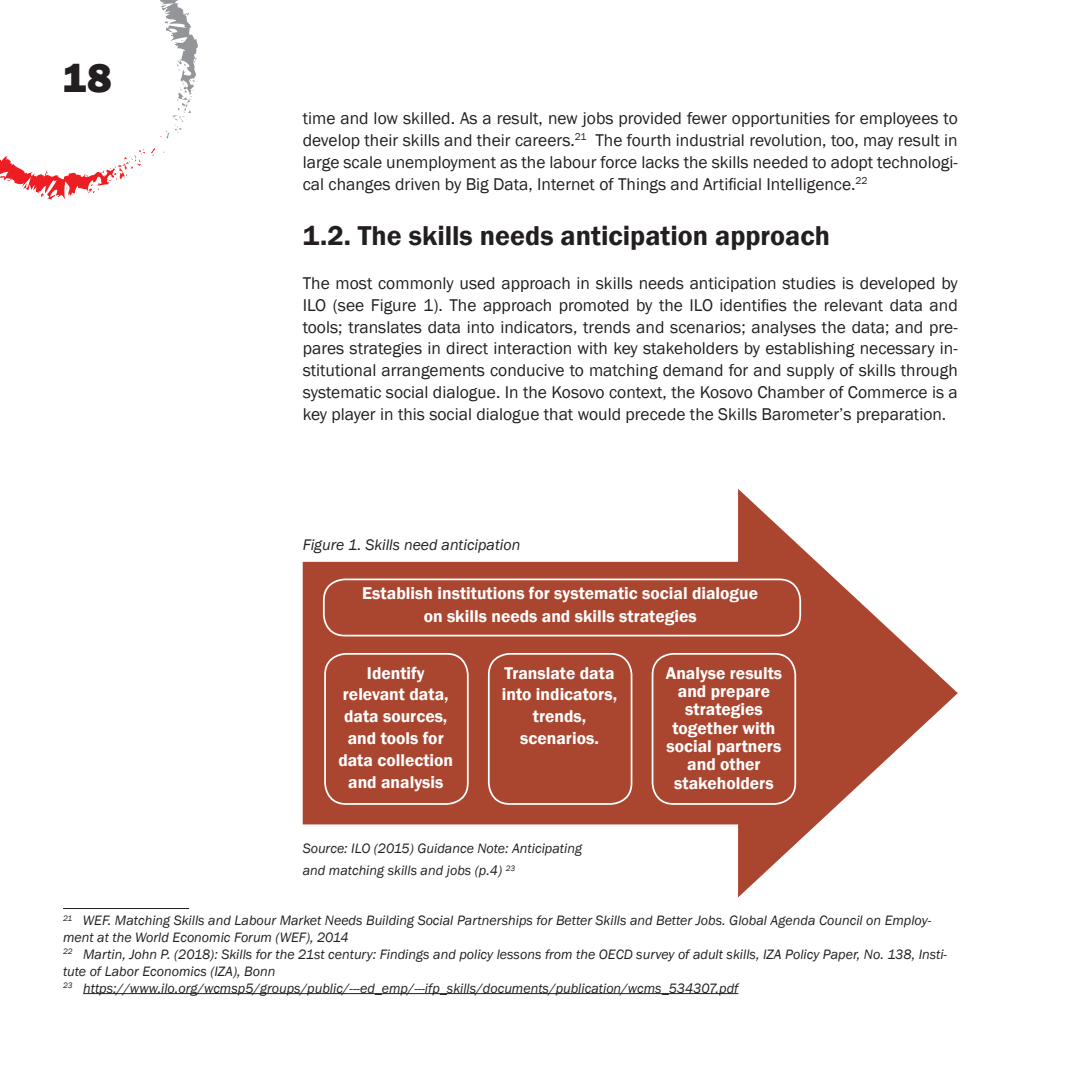
<style>
.page{position:relative;width:1067px;height:1067px;background:#fff}
.page>*{position:absolute;margin:0;border:0;box-sizing:border-box;transform-origin:0 0}
.t1{font:800 42px "Franklin Gothic";color:#231f20}
.t2{font:600 28px "Franklin Gothic";color:#231f20}
.t3{font:17.5px/21.9px "Franklin Gothic";color:#231f20;text-align:justify}
.t4{font:600 17.5px/21.9px "Franklin Gothic";color:#fff;text-align:center}
.t5{font:italic 15.75px "Franklin Gothic";color:#231f20}
.t6{font:italic 14px/16.8px "Franklin Gothic";color:#231f20}
</style>
<div class="page">
<svg style="left:0;top:0;width:198px;height:200px"></svg>
<hr style="left:63px;top:908px;width:126px;height:1px;background:#231f20">
<hr style="left:83px;top:993px;width:655px;height:1px;background:#231f20">
<div style="left:303px;top:562px;width:456px;height:262px;background:#aa462f"></div>
<svg style="left:738px;top:489px;width:219px;height:408px"></svg>
<div style="left:323px;top:578px;width:478px;height:58px;border:2px solid #fff;border-radius:21px"></div>
<div style="left:324px;top:653px;width:144px;height:151px;border:2px solid #fff;border-radius:21px"></div>
<div style="left:488px;top:653px;width:144px;height:151px;border:2px solid #fff;border-radius:21px"></div>
<div style="left:651px;top:653px;width:145px;height:151px;border:2px solid #fff;border-radius:21px"></div>
<h1 class="t1" style="left:62px;top:51px;width:51px">18</h1>
<p class="t3" style="left:303px;top:107px;width:656px">time and low skilled. As a result, new jobs provided fewer opportunities for employees to develop their skills and their careers.<sup>21</sup> The fourth industrial revolution, too, may result in large scale unemployment as the labour force lacks the skills needed to adopt technologi&shy;cal changes driven by Big Data, Internet of Things and Artificial Intelligence.<sup>22</sup></p>
<h2 class="t2" style="left:303px;top:218px;width:529px">1.2. The skills needs anticipation approach</h2>
<p class="t3" style="left:303px;top:272px;width:656px">The most commonly used approach in skills needs anticipation studies is developed by ILO (see Figure 1). The approach promoted by the ILO identifies the relevant data and tools; translates data into indicators, trends and scenarios; analyses the data; and pre&shy;pares strategies in direct interaction with key stakeholders by establishing necessary in&shy;stitutional arrangements conducive to matching demand for and supply of skills through systematic social dialogue. In the Kosovo context, the Kosovo Chamber of Commerce is a key player in this social dialogue that would precede the Skills Barometer’s preparation.<sup>23</sup></p>
<p class="t5" style="left:303px;top:534px;width:219px">Figure 1. Skills need anticipation</p>
<p class="t4" style="left:362px;top:582px;width:397px;line-height:22.8px">Establish institutions for systematic social dialogue on skills needs and skills strategies</p>
<p class="t4" style="left:338px;top:662px;width:116px">Identify relevant data, data sources, and tools for data collection and analysis</p>
<p class="t4" style="left:502px;top:662px;width:117px">Translate data into indicators, trends, scenarios.</p>
<p class="t4" style="left:665px;top:663px;width:118px;line-height:18.4px">Analyse results and prepare strategies together with social partners and other stakeholders</p>
<p class="t6" style="left:303px;top:838px;width:281px;line-height:21.9px">Source: ILO (2015) Guidance Note: Anticipating and matching skills and jobs (p.4) <sup>23</sup></p>
<p class="t6" style="left:63px;top:912px;width:885px"><sup>21</sup> WEF. Matching Skills and Labour Market Needs Building Social Partnerships for Better Skills and Better Jobs. Global Agenda Council on Employ&shy;ment at the World Economic Forum (WEF), 2014<br><sup>22</sup> Martin, John P. (2018): Skills for the 21st century: Findings and policy lessons from the OECD survey of adult skills, IZA Policy Paper, No. 138, Insti&shy;tute of Labor Economics (IZA), Bonn<br><sup>23</sup> https://www.ilo.org/wcmsp5/groups/public/---ed_emp/---ifp_skills/documents/publication/wcms_534307.pdf</p>
</div>
